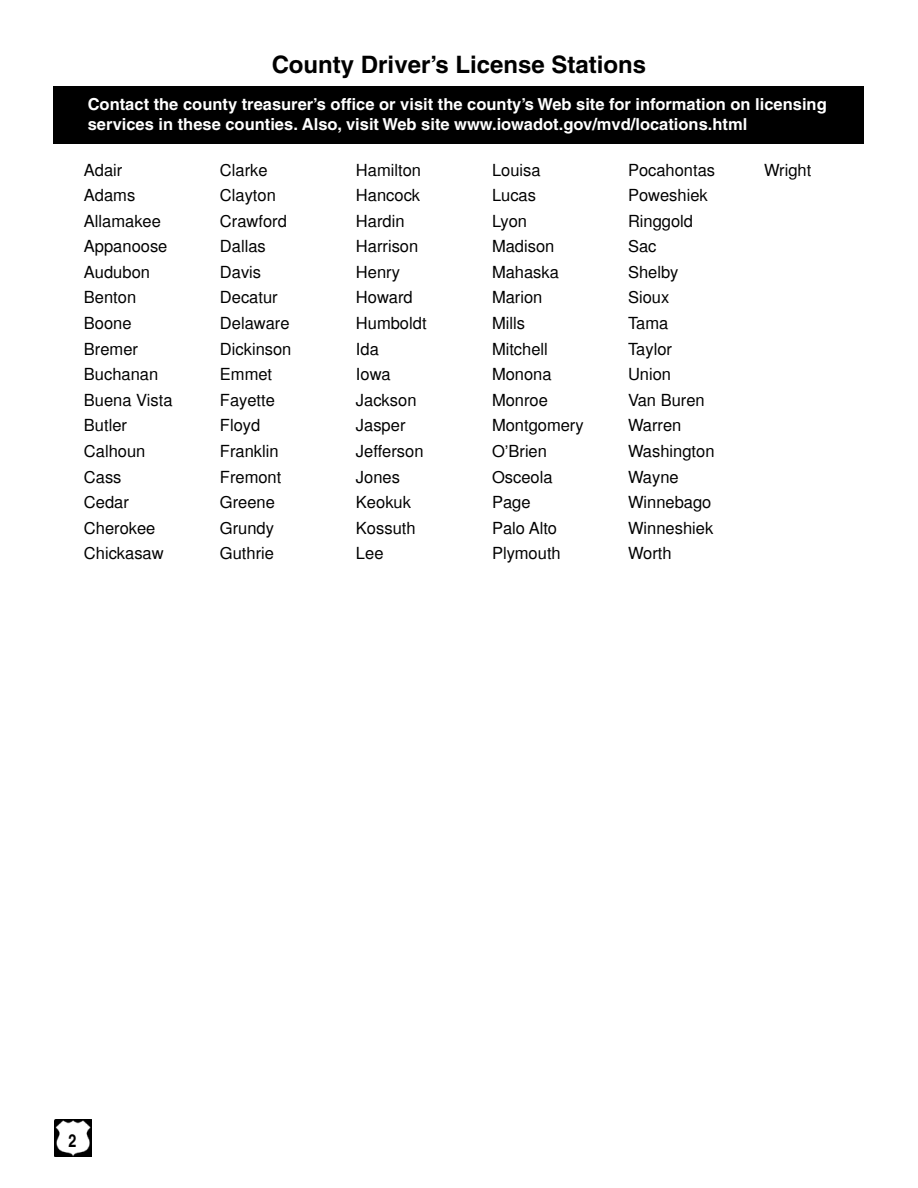
<style>
.page{position:relative;width:918px;height:1188px;background:#fff}
.page>*{position:absolute;margin:0;border:0;box-sizing:border-box;transform-origin:0 0}
.t1{font:700 24px "Helvetica";color:#000}
.t2{font:700 18px "Helvetica";color:#000;scale:.8 1}
.t3{font:16.5px "Helvetica";color:#000}
.t4{font:700 16.5px/19.8px "Helvetica";color:#fff}
</style>
<div class="page">
<img style="left:54px;top:1119px;width:38px;height:38px">
<div style="left:54px;top:87px;width:810px;height:57px;background:#000"></div>
<h1 class="t1" style="left:272px;top:49px;width:376px">County Driver’s License Stations</h1>
<p class="t4" style="left:88px;top:94px;width:741px">Contact the county treasurer’s office or visit the county’s Web site for information on licensing services in these counties. Also, visit Web site www.iowadot.gov/mvd/locations.html</p>
<p class="t3" style="left:84px;top:160px;width:40px">Adair</p>
<p class="t3" style="left:220px;top:160px;width:49px">Clarke</p>
<p class="t3" style="left:356px;top:160px;width:67px">Hamilton</p>
<p class="t3" style="left:492px;top:160px;width:50px">Louisa</p>
<p class="t3" style="left:628px;top:160px;width:89px">Pocahontas</p>
<p class="t3" style="left:764px;top:160px;width:49px">Wright</p>
<p class="t3" style="left:84px;top:186px;width:53px">Adams</p>
<p class="t3" style="left:220px;top:186px;width:57px">Clayton</p>
<p class="t3" style="left:356px;top:186px;width:66px">Hancock</p>
<p class="t3" style="left:492px;top:186px;width:46px">Lucas</p>
<p class="t3" style="left:628px;top:186px;width:81px">Poweshiek</p>
<p class="t3" style="left:84px;top:211px;width:79px">Allamakee</p>
<p class="t3" style="left:220px;top:211px;width:68px">Crawford</p>
<p class="t3" style="left:356px;top:211px;width:50px">Hardin</p>
<p class="t3" style="left:492px;top:211px;width:37px">Lyon</p>
<p class="t3" style="left:628px;top:211px;width:67px">Ringgold</p>
<p class="t3" style="left:84px;top:237px;width:85px">Appanoose</p>
<p class="t3" style="left:220px;top:237px;width:47px">Dallas</p>
<p class="t3" style="left:356px;top:237px;width:64px">Harrison</p>
<p class="t3" style="left:492px;top:237px;width:64px">Madison</p>
<p class="t3" style="left:628px;top:237px;width:30px">Sac</p>
<p class="t3" style="left:84px;top:262px;width:68px">Audubon</p>
<p class="t3" style="left:220px;top:262px;width:43px">Davis</p>
<p class="t3" style="left:356px;top:262px;width:46px">Henry</p>
<p class="t3" style="left:492px;top:262px;width:68px">Mahaska</p>
<p class="t3" style="left:628px;top:262px;width:52px">Shelby</p>
<p class="t3" style="left:84px;top:288px;width:54px">Benton</p>
<p class="t3" style="left:220px;top:288px;width:59px">Decatur</p>
<p class="t3" style="left:356px;top:288px;width:58px">Howard</p>
<p class="t3" style="left:492px;top:288px;width:52px">Marion</p>
<p class="t3" style="left:628px;top:288px;width:43px">Sioux</p>
<p class="t3" style="left:84px;top:314px;width:49px">Boone</p>
<p class="t3" style="left:220px;top:314px;width:71px">Delaware</p>
<p class="t3" style="left:356px;top:314px;width:72px">Humboldt</p>
<p class="t3" style="left:492px;top:314px;width:34px">Mills</p>
<p class="t3" style="left:628px;top:314px;width:42px">Tama</p>
<p class="t3" style="left:84px;top:339px;width:56px">Bremer</p>
<p class="t3" style="left:220px;top:339px;width:73px">Dickinson</p>
<p class="t3" style="left:356px;top:339px;width:24px">Ida</p>
<p class="t3" style="left:492px;top:339px;width:57px">Mitchell</p>
<p class="t3" style="left:628px;top:339px;width:46px">Taylor</p>
<p class="t3" style="left:84px;top:365px;width:76px">Buchanan</p>
<p class="t3" style="left:220px;top:365px;width:54px">Emmet</p>
<p class="t3" style="left:356px;top:365px;width:36px">Iowa</p>
<p class="t3" style="left:492px;top:365px;width:61px">Monona</p>
<p class="t3" style="left:628px;top:365px;width:45px">Union</p>
<p class="t3" style="left:84px;top:390px;width:90px">Buena Vista</p>
<p class="t3" style="left:220px;top:390px;width:57px">Fayette</p>
<p class="t3" style="left:356px;top:390px;width:62px">Jackson</p>
<p class="t3" style="left:492px;top:390px;width:57px">Monroe</p>
<p class="t3" style="left:628px;top:390px;width:78px">Van Buren</p>
<p class="t3" style="left:84px;top:416px;width:45px">Butler</p>
<p class="t3" style="left:220px;top:416px;width:42px">Floyd</p>
<p class="t3" style="left:356px;top:416px;width:51px">Jasper</p>
<p class="t3" style="left:492px;top:416px;width:93px">Montgomery</p>
<p class="t3" style="left:628px;top:416px;width:55px">Warren</p>
<p class="t3" style="left:84px;top:441px;width:63px">Calhoun</p>
<p class="t3" style="left:220px;top:441px;width:60px">Franklin</p>
<p class="t3" style="left:356px;top:441px;width:69px">Jefferson</p>
<p class="t3" style="left:492px;top:441px;width:57px">O’Brien</p>
<p class="t3" style="left:628px;top:441px;width:88px">Washington</p>
<p class="t3" style="left:84px;top:467px;width:39px">Cass</p>
<p class="t3" style="left:220px;top:467px;width:63px">Fremont</p>
<p class="t3" style="left:356px;top:467px;width:46px">Jones</p>
<p class="t3" style="left:492px;top:467px;width:62px">Osceola</p>
<p class="t3" style="left:628px;top:467px;width:52px">Wayne</p>
<p class="t3" style="left:84px;top:493px;width:46px">Cedar</p>
<p class="t3" style="left:220px;top:493px;width:57px">Greene</p>
<p class="t3" style="left:356px;top:493px;width:57px">Keokuk</p>
<p class="t3" style="left:492px;top:493px;width:40px">Page</p>
<p class="t3" style="left:628px;top:493px;width:85px">Winnebago</p>
<p class="t3" style="left:84px;top:518px;width:73px">Cherokee</p>
<p class="t3" style="left:220px;top:518px;width:56px">Grundy</p>
<p class="t3" style="left:356px;top:518px;width:61px">Kossuth</p>
<p class="t3" style="left:492px;top:518px;width:67px">Palo Alto</p>
<p class="t3" style="left:628px;top:518px;width:87px">Winneshiek</p>
<p class="t3" style="left:84px;top:544px;width:81px">Chickasaw</p>
<p class="t3" style="left:220px;top:544px;width:56px">Guthrie</p>
<p class="t3" style="left:356px;top:544px;width:29px">Lee</p>
<p class="t3" style="left:492px;top:544px;width:70px">Plymouth</p>
<p class="t3" style="left:628px;top:544px;width:45px">Worth</p>
<p class="t2" style="left:68px;top:1130px;width:12px">2</p>
</div>
